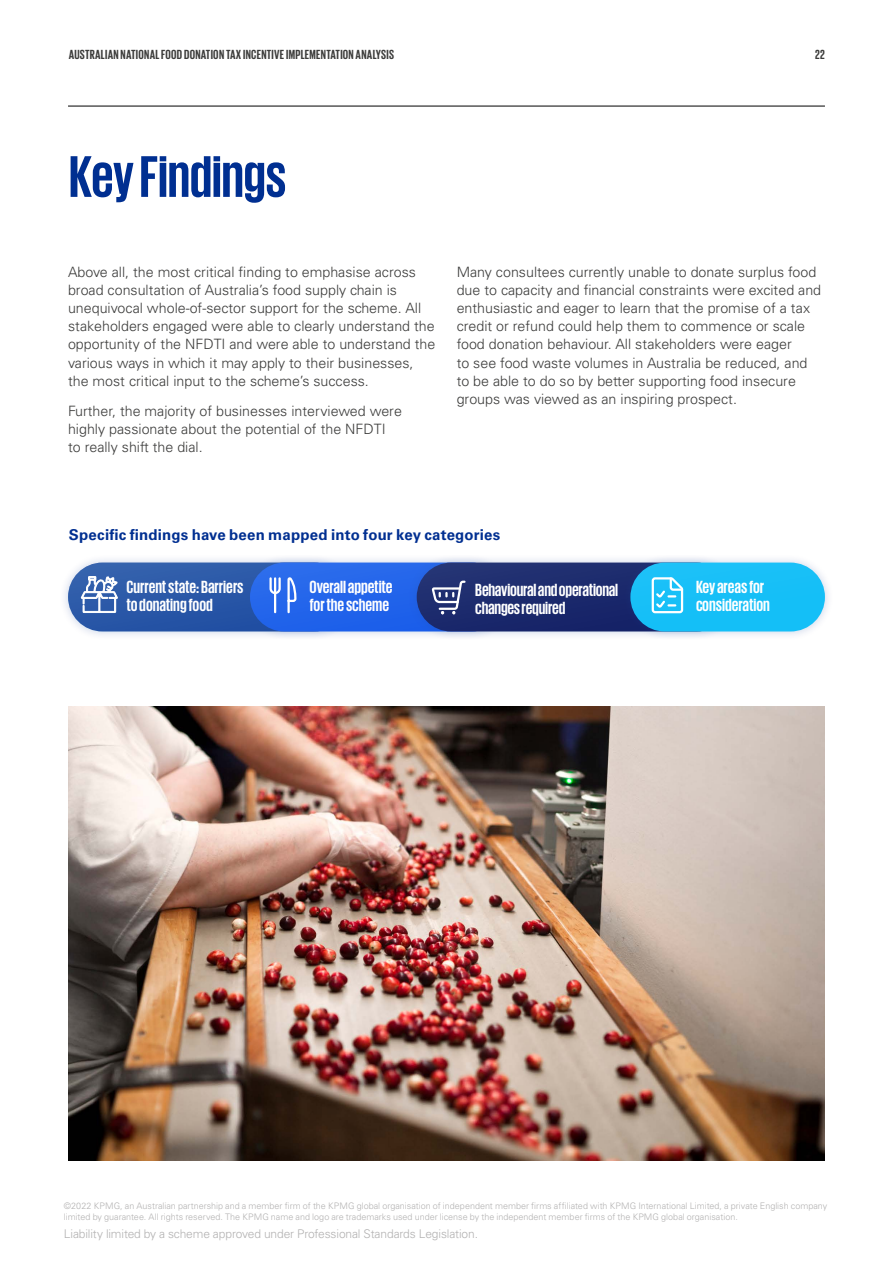
<style>
.page{position:relative;width:893px;height:1263px;background:#fff}
.page>*{position:absolute;margin:0;border:0;box-sizing:border-box;transform-origin:0 0}
.t1{font:700 60px "KPMG";letter-spacing:-.005em;color:#002f91}
.t2{font:700 18px/18px "KPMG";letter-spacing:-.005em;color:#fff}
.t3{font:700 15px "Univers LT Std";letter-spacing:.015em;color:#002f91}
.t4{font:300 14.25px/18px "Univers LT Std";color:#3c3c3b}
.t5{font:700 13.5px "KPMG";letter-spacing:.02em;color:#3c3c3b}
.t6{font:300 12px "Univers LT Std";letter-spacing:-.01em;color:#b3b2b2}
.t7{font:300 9px/10.8px "Univers LT Std";color:#b3b2b2}
</style>
<div class="page">
<div style="left:59px;top:553px;width:299px;height:88px;background:#002f91;opacity:.2"></div>
<div style="left:241px;top:553px;width:274px;height:88px;background:#002f91;opacity:.2"></div>
<div style="left:408px;top:553px;width:332px;height:88px;background:#002f91;opacity:.2"></div>
<div style="left:621px;top:553px;width:213px;height:88px;background:#002f91;opacity:.2"></div>
<svg style="left:68px;top:563px;width:757px;height:69px;background:#2167b9"></svg>
<svg style="left:430px;top:571px;width:37px;height:44px;background:#485489"></svg>
<svg style="left:650px;top:576px;width:35px;height:38px"></svg>
<svg style="left:268px;top:575px;width:30px;height:39px"></svg>
<svg style="left:81px;top:576px;width:37px;height:37px"></svg>
<img style="left:69px;top:706px;width:755px;height:455px">
<hr style="left:68px;top:106px;width:757px;height:1px;background:#000">
<p class="t5" style="left:69px;top:48px;width:327px">AUSTRALIAN NATIONAL FOOD DONATION TAX INCENTIVE IMPLEMENTATION ANALYSIS</p>
<p class="t5" style="left:815px;top:48px;width:11px">22</p>
<h1 class="t1" style="left:69px;top:146px;width:219px">Key Findings</h1>
<p class="t4" style="left:68px;top:263px;width:369px">Above all, the most critical finding to emphasise across broad consultation of Australia’s food supply chain is unequivocal whole-of-sector support for the scheme. All stakeholders engaged were able to clearly understand the opportunity of the NFDTI and were able to understand the various ways in which it may apply to their businesses, the most critical input to the scheme’s success.</p>
<p class="t4" style="left:68px;top:402px;width:335px">Further, the majority of businesses interviewed were highly passionate about the potential of the NFDTI<br>to really shift the dial.</p>
<p class="t4" style="left:457px;top:263px;width:366px">Many consultees currently unable to donate surplus food due to capacity and financial constraints were excited and enthusiastic and eager to learn that the promise of a tax credit or refund could help them to commence or scale food donation behaviour. All stakeholders were eager<br>to see food waste volumes in Australia be reduced, and to be able to do so by better supporting food insecure groups was viewed as an inspiring prospect.</p>
<p class="t3" style="left:69px;top:526px;width:433px">Specific findings have been mapped into four key categories</p>
<p class="t2" style="left:126px;top:577px;width:119px">Current state: Barriers to donating food</p>
<p class="t2" style="left:309px;top:577px;width:85px">Overall appetite for the scheme</p>
<p class="t2" style="left:475px;top:581px;width:144px">Behavioural and operational changes required</p>
<p class="t2" style="left:696px;top:577px;width:75px">Key areas for consideration</p>
<p class="t7" style="left:64px;top:1200px;width:765px">©2022 KPMG, an Australian partnership and a member firm of the KPMG global organisation of independent member firms affiliated with KPMG International Limited, a private English company limited by guarantee. All rights reserved. The KPMG name and logo are trademarks used under license by the independent member firms of the KPMG global organisation.</p>
<p class="t6" style="left:64px;top:1227px;width:416px">Liability limited by a scheme approved under Professional Standards Legislation.</p>
</div>
